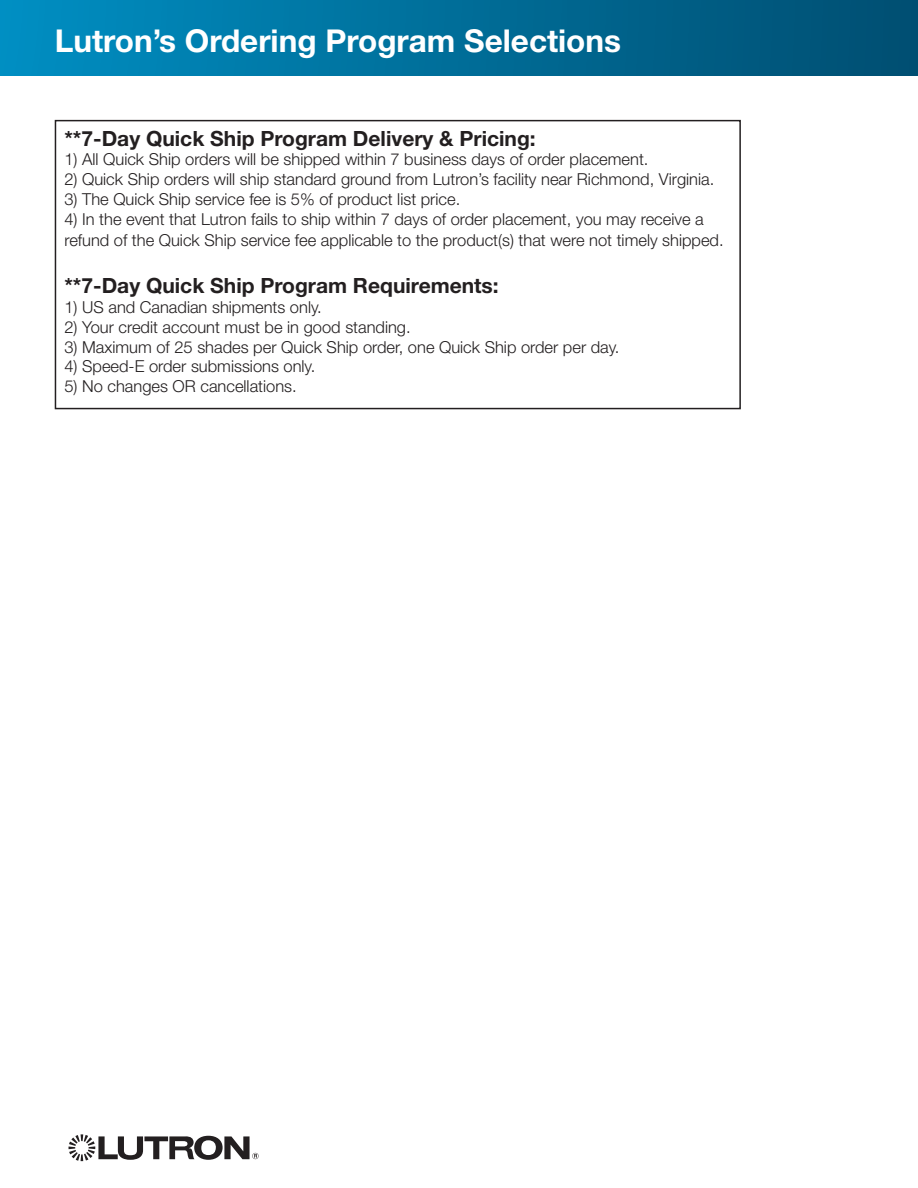
<style>
.page{position:relative;width:918px;height:1188px;background:#fff}
.page>*{position:absolute;margin:0;border:0;box-sizing:border-box;transform-origin:0 0}
.t1{font:700 31.5px "Helvetica Neue LT Std";color:#fff}
.t2{font:700 21px "Helvetica Neue LT Std";color:#231f20}
.t3{font:300 16.5px/21.6px "Helvetica Neue LT Std";color:#231f20}
</style>
<div class="page">
<div style="left:0;top:0;width:918px;height:76px;background:linear-gradient(to right,#008ec2,#004d70)"></div>
<svg style="left:69px;top:1134px;width:190px;height:27px"></svg>
<div style="left:55px;top:120px;width:686px;height:289px;border:2px solid #231f20"></div>
<p class="t1" style="left:55px;top:21px;width:568px">Lutron’s Ordering Program Selections</p>
<p class="t2" style="left:64px;top:125px;width:473px">**7-Day Quick Ship Program Delivery &amp; Pricing:</p>
<p class="t3" style="left:64px;top:148px;width:586px">1) All Quick Ship orders will be shipped within 7 business days of order placement.</p>
<p class="t3" style="left:64px;top:168px;width:651px">2) Quick Ship orders will ship standard ground from Lutron’s facility near Richmond, Virginia.</p>
<p class="t3" style="left:64px;top:188px;width:397px">3) The Quick Ship service fee is 5% of product list price.</p>
<p class="t3" style="left:64px;top:208px;width:661px">4) In the event that Lutron fails to ship within 7 days of order placement, you may receive a refund of the Quick Ship service fee applicable to the product(s) that were not timely shipped.</p>
<p class="t2" style="left:64px;top:273px;width:436px">**7-Day Quick Ship Program Requirements:</p>
<p class="t3" style="left:64px;top:296px;width:259px">1) US and Canadian shipments only.</p>
<p class="t3" style="left:64px;top:316px;width:348px">2) Your credit account must be in good standing.</p>
<p class="t3" style="left:64px;top:336px;width:557px">3) Maximum of 25 shades per Quick Ship order, one Quick Ship order per day.</p>
<p class="t3" style="left:64px;top:355px;width:252px">4) Speed-E order submissions only.</p>
<p class="t3" style="left:64px;top:375px;width:234px">5) No changes OR cancellations.</p>
</div>
